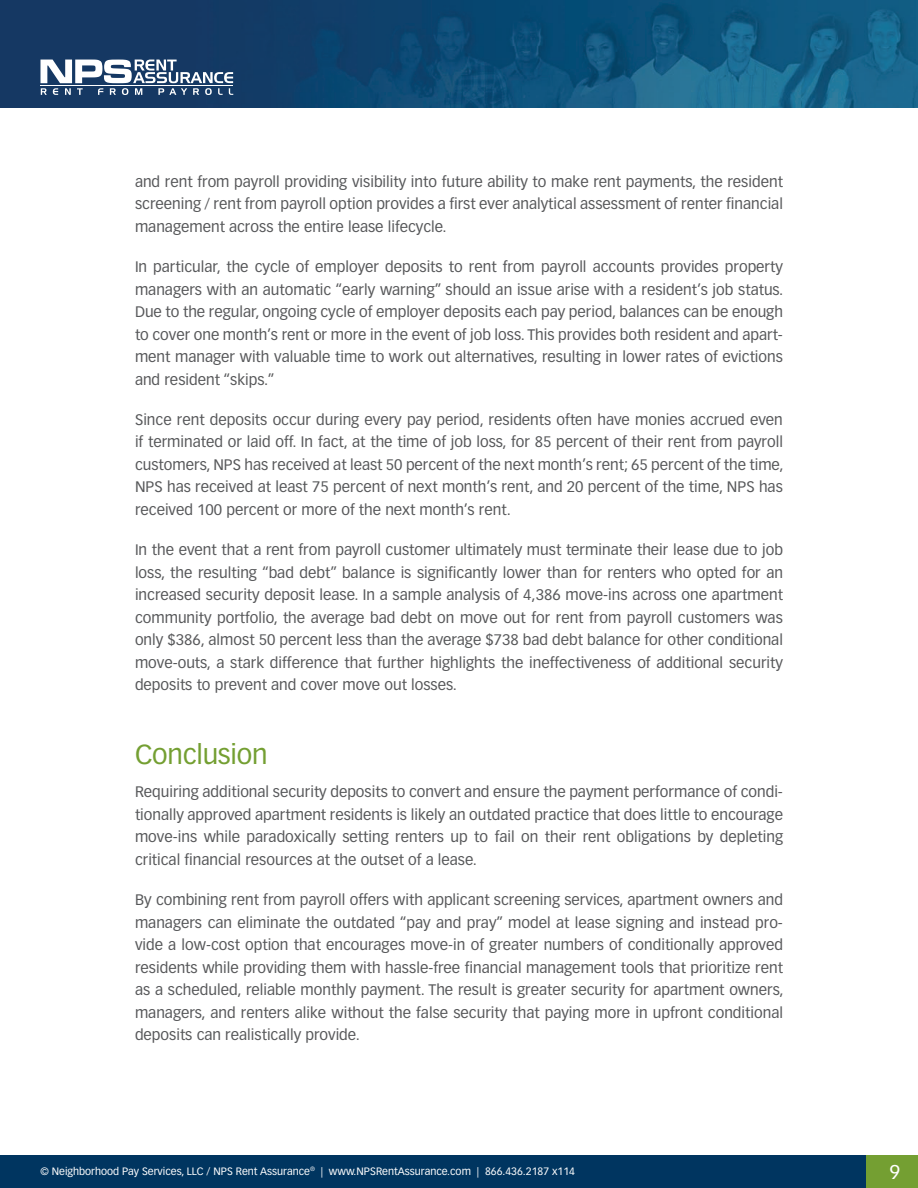
<style>
.page{position:relative;width:918px;height:1188px;background:#fff}
.page>*{position:absolute;margin:0;border:0;box-sizing:border-box;transform-origin:0 0}
.t1{font:27px "Vectora LH";letter-spacing:-.01em;color:#749f32}
.t2{font:19.5px "Vectora LH";color:#fff}
.t3{font:15px/22.5px "Vectora LH";color:#57585a;text-align:justify}
.t4{font:10.5px "Vectora LH";color:#fff}
</style>
<div class="page">
<img style="left:0;top:0;width:918px;height:108px">
<div style="left:866px;top:1155px;width:52px;height:33px;background:#749f32"></div>
<div style="left:0;top:1155px;width:866px;height:33px;background:#003560"></div>
<svg style="left:40px;top:60px;width:193px;height:35px"></svg>
<p class="t3" style="left:135px;top:170px;width:650px">and rent from payroll providing visibility into future ability to make rent payments, the resident screening / rent from payroll option provides a first ever analytical assessment of renter financial management across the entire lease lifecycle.</p>
<p class="t3" style="left:135px;top:256px;width:650px">In particular, the cycle of employer deposits to rent from payroll accounts provides property managers with an automatic “early warning” should an issue arise with a resident’s job status.<br>Due to the regular, ongoing cycle of employer deposits each pay period, balances can be enough to cover one month’s rent or more in the event of job loss. This provides both resident and apart&shy;ment manager with valuable time to work out alternatives, resulting in lower rates of evictions and resident “skips.”</p>
<p class="t3" style="left:135px;top:408px;width:650px">Since rent deposits occur during every pay period, residents often have monies accrued even if terminated or laid off. In fact, at the time of job loss, for 85 percent of their rent from payroll customers, NPS has received at least 50 percent of the next month’s rent; 65 percent of the time, NPS has received at least 75 percent of next month’s rent, and 20 percent of the time, NPS has received 100 percent or more of the next month’s rent.</p>
<p class="t3" style="left:135px;top:539px;width:650px">In the event that a rent from payroll customer ultimately must terminate their lease due to job loss, the resulting “bad debt” balance is significantly lower than for renters who opted for an increased security deposit lease. In a sample analysis of 4,386 move-ins across one apartment community portfolio, the average bad debt on move out for rent from payroll customers was only $386, almost 50 percent less than the average $738 bad debt balance for other conditional move-outs, a stark difference that further highlights the ineffectiveness of additional security deposits to prevent and cover move out losses.</p>
<h1 class="t1" style="left:135px;top:738px;width:134px">Conclusion</h1>
<p class="t3" style="left:135px;top:781px;width:650px">Requiring additional security deposits to convert and ensure the payment performance of condi&shy;tionally approved apartment residents is likely an outdated practice that does little to encourage move-ins while paradoxically setting renters up to fail on their rent obligations by depleting critical financial resources at the outset of a lease.</p>
<p class="t3" style="left:135px;top:889px;width:650px">By combining rent from payroll offers with applicant screening services, apartment owners and managers can eliminate the outdated “pay and pray” model at lease signing and instead pro&shy;vide a low-cost option that encourages move-in of greater numbers of conditionally approved residents while providing them with hassle-free financial management tools that prioritize rent as a scheduled, reliable monthly payment. The result is greater security for apartment owners, managers, and renters alike without the false security that paying more in upfront conditional deposits can realistically provide.</p>
<p class="t4" style="left:40px;top:1165px;width:536px">© Neighborhood Pay Services, LLC / NPS Rent Assurance<sup>®</sup> | www.NPSRentAssurance.com | 866.436.2187 x114</p>
<h2 class="t2" style="left:889px;top:1160px;width:12px">9</h2>
</div>
